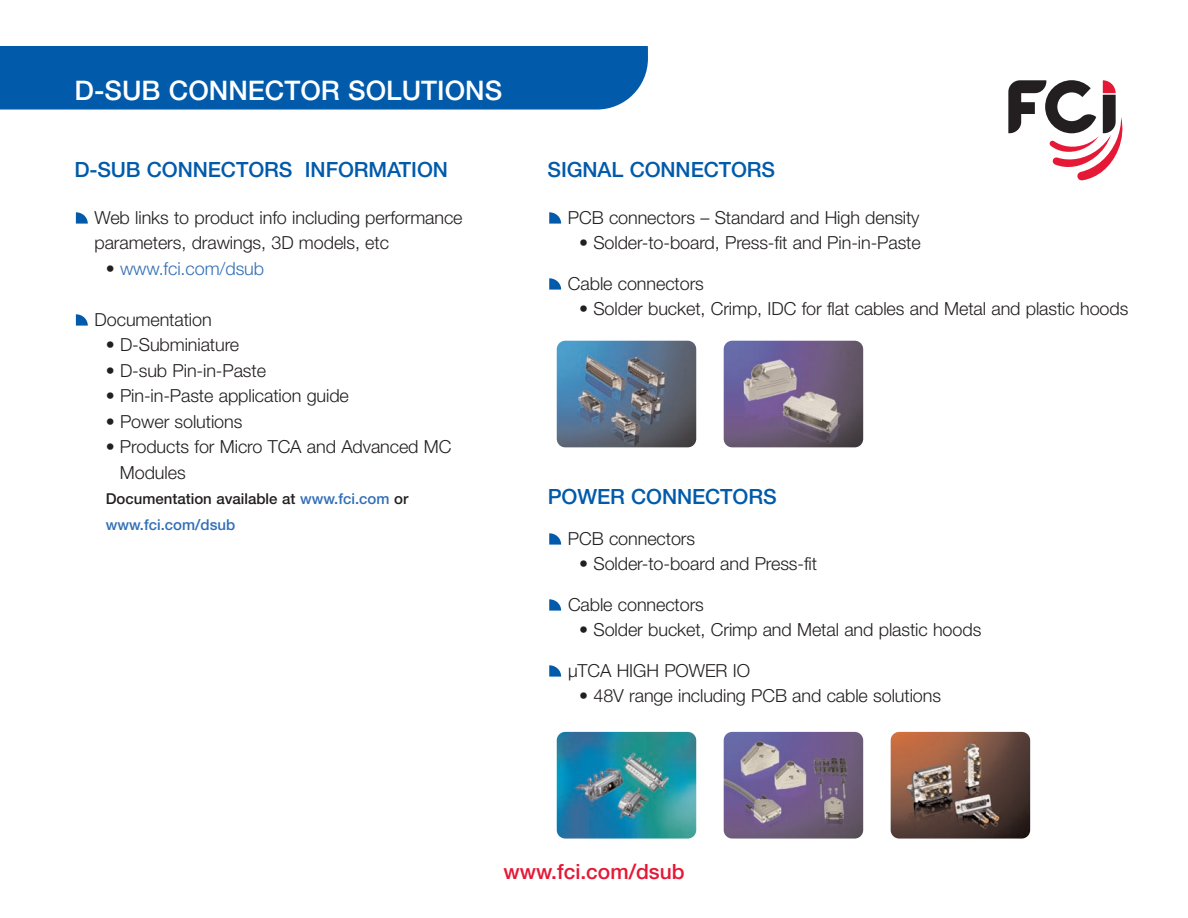
<style>
.page{position:relative;width:1188px;height:918px;background:#fff}
.page>*{position:absolute;margin:0;border:0;box-sizing:border-box;transform-origin:0 0}
.t1{font:500 27px "Helvetica Neue";color:#fff}
.t2{font:500 21px "Helvetica Neue";letter-spacing:-.005em;color:#015aaa}
.t3{font:500 21px "Helvetica Neue";color:#e51836}
.t4{font:300 18px/25.5px "Helvetica Neue";letter-spacing:-.005em;color:#231f20}
.t5{font:300 18px "Helvetica Neue";letter-spacing:-.005em;color:#326fb7}
.t6{font:500 15px/25.5px "Helvetica Neue";color:#326fb7}
.s1{color:#231f20}
</style>
<div class="page">
<div style="left:0;top:46px;width:648px;height:64px;background:#015aaa"></div>
<svg style="left:1008px;top:80px;width:115px;height:100px"></svg>
<svg style="left:76px;top:314px;width:12px;height:12px"></svg>
<svg style="left:76px;top:212px;width:12px;height:12px"></svg>
<svg style="left:549px;top:665px;width:12px;height:12px"></svg>
<svg style="left:549px;top:599px;width:12px;height:12px"></svg>
<svg style="left:549px;top:533px;width:12px;height:12px"></svg>
<svg style="left:549px;top:278px;width:12px;height:12px"></svg>
<svg style="left:549px;top:212px;width:12px;height:12px"></svg>
<img style="left:556px;top:731px;width:141px;height:108px">
<svg style="left:723px;top:731px;width:141px;height:108px;background:#7d6f8f"></svg>
<svg style="left:556px;top:340px;width:141px;height:108px;background:#62778c"></svg>
<svg style="left:723px;top:340px;width:141px;height:108px;background:#7d708b"></svg>
<svg style="left:890px;top:731px;width:141px;height:108px;background:#7a5b4d"></svg>
<h1 class="t1" style="left:75px;top:80px;width:429px">D-SUB CONNECTOR SOLUTIONS</h1>
<p class="t2" style="left:74px;top:162px;width:375px">D-SUB CONNECTORS INFORMATION</p>
<p class="t2" style="left:548px;top:162px;width:229px">SIGNAL CONNECTORS</p>
<p class="t4" style="left:94px;top:204px;width:370px">Web links to product info including performance parameters, drawings, 3D models, etc</p>
<p class="t5" style="left:106px;top:257px;width:160px"><span class="s1">•</span> www.fci.com/dsub</p>
<p class="t4" style="left:95px;top:306px;width:119px">Documentation</p>
<p class="t4" style="left:106px;top:332px;width:135px">• D-Subminiature</p>
<p class="t4" style="left:106px;top:357px;width:162px">• D-sub Pin-in-Paste</p>
<p class="t4" style="left:106px;top:383px;width:245px">• Pin-in-Paste application guide</p>
<p class="t4" style="left:106px;top:408px;width:138px">• Power solutions</p>
<p class="t4" style="left:120px;top:434px;width:333px;text-indent:-14px">• Products for Micro TCA and Advanced MC<br>Modules</p>
<p class="t6" style="left:106px;top:487px;width:304px"><span class="s1">Documentation available at</span> www.fci.com <span class="s1">or </span>www.fci.com/dsub</p>
<p class="t4" style="left:568px;top:204px;width:353px">PCB connectors – Standard and High density</p>
<p class="t4" style="left:579px;top:230px;width:343px">• Solder-to-board, Press-fit and Pin-in-Paste</p>
<p class="t4" style="left:568px;top:270px;width:137px">Cable connectors</p>
<p class="t4" style="left:579px;top:296px;width:551px">• Solder bucket, Crimp, IDC for flat cables and Metal and plastic hoods</p>
<p class="t2" style="left:548px;top:489px;width:230px">POWER CONNECTORS</p>
<p class="t4" style="left:568px;top:525px;width:129px">PCB connectors</p>
<p class="t4" style="left:579px;top:551px;width:240px">• Solder-to-board and Press-fit</p>
<p class="t4" style="left:568px;top:591px;width:137px">Cable connectors</p>
<p class="t4" style="left:579px;top:617px;width:404px">• Solder bucket, Crimp and Metal and plastic hoods</p>
<p class="t4" style="left:568px;top:657px;width:184px">µTCA HIGH POWER IO</p>
<p class="t4" style="left:579px;top:683px;width:363px">• 48V range including PCB and cable solutions</p>
<p class="t3" style="left:503px;top:864px;width:183px">www.fci.com/dsub</p>
</div>
